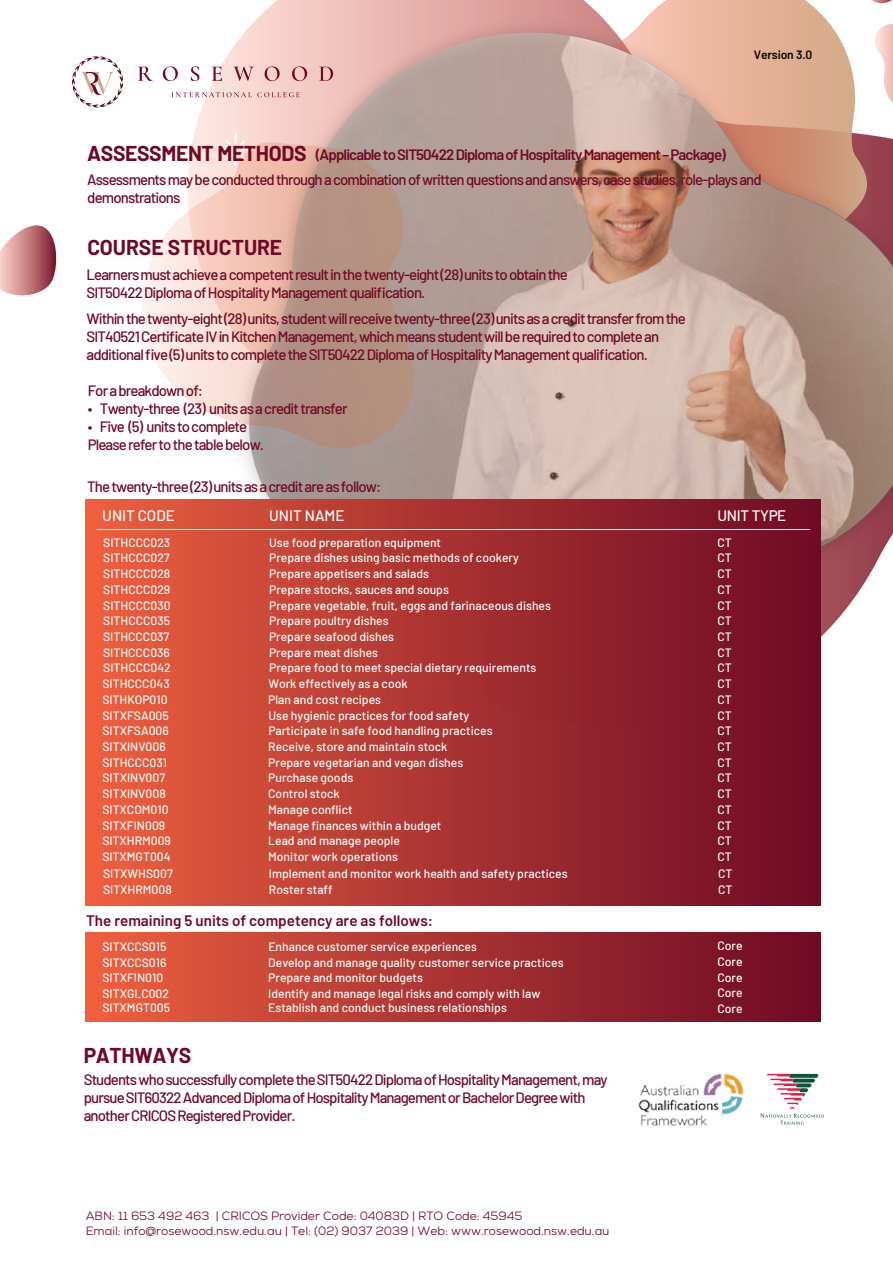
<style>
.page{position:relative;width:893px;height:1263px;background:#fff}
.page>*{position:absolute;margin:0;border:0;box-sizing:border-box;transform-origin:0 0}
.t1{font:700 21px "Barlow";letter-spacing:-.015em;color:#6e0925}
.t2{font:600 15.15px "Barlow";color:#6e0925}
.t3{font:500 15.15px "Barlow";color:#fff}
.t4{font:500 15.15px "Barlow";letter-spacing:-.02em;color:#fff}
.t5{font:500 15px/18px "Barlow";letter-spacing:-.06em;color:#6e0925}
.t6{font:600 15px "Barlow";letter-spacing:-.06em;color:#6e0925}
.t7{font:300 15px "Adobe Song Std";color:#6e0925}
.t8{font:500 12.15px/15.8px "Barlow";color:#fff}
.t9{font:12px/14.7px "Nexa";color:#6e0925}
.t10{font:600 12px "Barlow";letter-spacing:-.01em;color:#040503}
</style>
<div class="page">
<svg style="left:162px;top:0;width:697px;height:637px"></svg>
<svg style="left:549px;top:0;width:310px;height:10px"></svg>
<svg style="left:142px;top:142px;width:84px;height:306px"></svg>
<img style="left:226px;top:10px;width:647px;height:581px">
<svg style="left:247px;top:33px;width:646px;height:536px;background:#c2a296"></svg>
<svg style="left:873px;top:24px;width:20px;height:79px"></svg>
<svg style="left:0;top:225px;width:57px;height:71px"></svg>
<svg style="left:872px;top:0;width:20px;height:4px"></svg>
<svg style="left:138px;top:67px;width:15px;height:14px"></svg>
<svg style="left:163px;top:66px;width:15px;height:15px"></svg>
<svg style="left:191px;top:66px;width:8px;height:15px"></svg>
<svg style="left:212px;top:67px;width:10px;height:14px"></svg>
<svg style="left:233px;top:67px;width:21px;height:14px"></svg>
<svg style="left:265px;top:66px;width:15px;height:15px"></svg>
<svg style="left:292px;top:66px;width:15px;height:15px"></svg>
<svg style="left:319px;top:67px;width:14px;height:14px"></svg>
<svg style="left:171px;top:92px;width:129px;height:5px"></svg>
<svg style="left:72px;top:56px;width:51px;height:51px"></svg>
<svg style="left:219px;top:133px;width:34px;height:33px"></svg>
<img style="left:638px;top:1073px;width:106px;height:53px">
<svg style="left:766px;top:1074px;width:53px;height:34px"></svg>
<svg style="left:760px;top:1114px;width:64px;height:11px"></svg>
<div style="left:86px;top:933px;width:735px;height:88px;background:linear-gradient(to right,#ec5f3f,#6a0925)"></div>
<div style="left:86px;top:499px;width:735px;height:407px;background:linear-gradient(to right,#ec5e3e,#6a0825)"></div>
<hr style="left:96px;top:529px;width:714px;height:1px;background:#fff">
<p class="t10" style="left:754px;top:46px;width:60px">Version 3.0</p>
<h1 class="t1" style="left:87px;top:138px;width:221px">ASSESSMENT METHODS</h1>
<p class="t5" style="left:87px;top:170px;width:676px">Assessments may beconducted through a combinationof writtenquestions andanswers, case studies, role-plays and demonstrations</p>
<p class="t7" style="left:176px;top:230px;width:5px">.</p>
<p class="t6" style="left:316px;top:143px;width:412px">(Applicable to SIT50422 Diploma ofHospitality Management – Package)</p>
<h1 class="t1" style="left:87px;top:232px;width:196px">COURSE STRUCTURE</h1>
<p class="t5" style="left:86px;top:264px;width:483px">Learners must achieve a competent result in the twenty-eight (28) units to obtain the<br>SIT50422 Diploma of Hospitality Management qualification.</p>
<p class="t5" style="left:86px;top:308px;width:601px">Within the twenty-eight (28) units, student will receive twenty-three (23) units as a credit transfer from the<br>SIT40521 Certificate IV in Kitchen Management, which means student will be required to complete an additional five (5) units to complete the SIT50422 Diploma of Hospitality Management qualification.</p>
<p class="t5" style="left:88px;top:380px;width:117px">For a breakdown of:</p>
<p class="t5" style="left:88px;top:398px;width:261px">• Twenty-three (23) unitsasa credit transfer</p>
<p class="t5" style="left:88px;top:416px;width:178px">• Five (5) units to complete<br>Please refer to the table below.</p>
<p class="t5" style="left:87px;top:477px;width:296px">The twenty-three (23) units as a credit are as follow:</p>
<p class="t3" style="left:102px;top:505px;width:74px">UNIT CODE</p>
<p class="t3" style="left:269px;top:505px;width:77px">UNIT NAME</p>
<p class="t4" style="left:717px;top:505px;width:70px">UNIT TYPE</p>
<p class="t8" style="left:103px;top:533px;width:69px">SITHCCC023</p>
<p class="t8" style="left:269px;top:533px;width:173px">Use food preparation equipment</p>
<p class="t8" style="left:717px;top:533px;width:16px">CT</p>
<p class="t8" style="left:103px;top:549px;width:68px">SITHCCC027</p>
<p class="t8" style="left:269px;top:549px;width:251px">Prepare dishes using basic methods of cookery</p>
<p class="t8" style="left:103px;top:565px;width:69px">SITHCCC028</p>
<p class="t8" style="left:269px;top:565px;width:161px">Prepare appetisers and salads</p>
<p class="t8" style="left:717px;top:565px;width:16px">CT</p>
<p class="t8" style="left:103px;top:581px;width:69px">SITHCCC029</p>
<p class="t8" style="left:269px;top:581px;width:181px">Prepare stocks, sauces and soups</p>
<p class="t8" style="left:717px;top:581px;width:16px">CT</p>
<p class="t8" style="left:103px;top:596px;width:69px">SITHCCC030</p>
<p class="t8" style="left:269px;top:596px;width:283px">Prepare vegetable, fruit, eggs and farinaceous dishes</p>
<p class="t8" style="left:717px;top:596px;width:16px">CT</p>
<p class="t8" style="left:103px;top:612px;width:68px">SITHCCC035</p>
<p class="t8" style="left:269px;top:612px;width:121px">Prepare poultry dishes</p>
<p class="t8" style="left:717px;top:612px;width:16px">CT<br>CT</p>
<p class="t8" style="left:103px;top:659px;width:69px">SITHCCC042</p>
<p class="t8" style="left:269px;top:659px;width:269px">Prepare food to meet special dietary requirements</p>
<p class="t8" style="left:102px;top:675px;width:69px">SITHCCC043</p>
<p class="t8" style="left:268px;top:675px;width:141px">Work effectively as a cook</p>
<p class="t8" style="left:717px;top:675px;width:16px">CT<br>CT</p>
<p class="t8" style="left:102px;top:706px;width:68px">SITXFSA005</p>
<p class="t8" style="left:268px;top:706px;width:202px">Use hygienic practices for food safety</p>
<p class="t8" style="left:102px;top:722px;width:68px">SITXFSA006</p>
<p class="t8" style="left:268px;top:722px;width:226px">Participate in safe food handling practices</p>
<p class="t8" style="left:717px;top:722px;width:16px">CT</p>
<p class="t8" style="left:102px;top:738px;width:65px">SITXINV006</p>
<p class="t8" style="left:268px;top:738px;width:181px">Receive, store and maintain stock</p>
<p class="t8" style="left:717px;top:738px;width:16px">CT</p>
<p class="t8" style="left:102px;top:753px;width:66px">SITHCCC031</p>
<p class="t8" style="left:268px;top:753px;width:196px">Prepare vegetarian and vegan dishes</p>
<p class="t8" style="left:717px;top:753px;width:16px">CT</p>
<p class="t8" style="left:102px;top:769px;width:64px">SITXINV007</p>
<p class="t8" style="left:268px;top:769px;width:86px">Purchase goods</p>
<p class="t8" style="left:717px;top:769px;width:16px">CT</p>
<p class="t8" style="left:102px;top:785px;width:65px">SITXINV008</p>
<p class="t8" style="left:268px;top:785px;width:73px">Control stock</p>
<p class="t8" style="left:717px;top:785px;width:16px">CT</p>
<p class="t8" style="left:102px;top:801px;width:68px">SITXCOM010</p>
<p class="t8" style="left:268px;top:801px;width:86px">Manage conflict</p>
<p class="t8" style="left:717px;top:801px;width:16px">CT</p>
<p class="t8" style="left:102px;top:816px;width:64px">SITXFIN009</p>
<p class="t8" style="left:268px;top:816px;width:175px">Manage finances within a budget</p>
<p class="t8" style="left:717px;top:816px;width:16px">CT</p>
<p class="t8" style="left:102px;top:832px;width:70px">SITXHRM009</p>
<p class="t8" style="left:268px;top:832px;width:133px">Lead and manage people</p>
<p class="t8" style="left:717px;top:832px;width:16px">CT</p>
<p class="t8" style="left:102px;top:848px;width:70px">SITXMGT004</p>
<p class="t8" style="left:268px;top:848px;width:131px">Monitor work operations</p>
<p class="t8" style="left:717px;top:848px;width:16px">CT</p>
<p class="t8" style="left:103px;top:865px;width:71px">SITXWHS007</p>
<p class="t8" style="left:269px;top:865px;width:300px">Implement and monitor work health and safety practices</p>
<p class="t8" style="left:718px;top:865px;width:16px">CT</p>
<p class="t8" style="left:103px;top:881px;width:70px">SITXHRM008</p>
<p class="t8" style="left:269px;top:881px;width:65px">Roster staff</p>
<p class="t8" style="left:718px;top:881px;width:16px">CT</p>
<p class="t8" style="left:717px;top:549px;width:16px">CT</p>
<p class="t8" style="left:103px;top:628px;width:68px">SITHCCC037</p>
<p class="t8" style="left:269px;top:628px;width:127px">Prepare seafood dishes</p>
<p class="t8" style="left:103px;top:643px;width:68px">SITHCCC036</p>
<p class="t8" style="left:269px;top:643px;width:111px">Prepare meat dishes</p>
<p class="t8" style="left:717px;top:643px;width:16px">CT<br>CT</p>
<p class="t8" style="left:102px;top:691px;width:67px">SITHKOP010</p>
<p class="t8" style="left:268px;top:691px;width:114px">Plan and cost recipes</p>
<p class="t8" style="left:717px;top:706px;width:16px">CT</p>
<p class="t2" style="left:86px;top:909px;width:349px">The remaining 5 units of competency are as follows:</p>
<p class="t8" style="left:102px;top:937px;width:65px">SITXCCS015</p>
<p class="t8" style="left:268px;top:937px;width:210px">Enhance customer service experiences</p>
<p class="t8" style="left:717px;top:937px;width:27px">Core</p>
<p class="t8" style="left:102px;top:953px;width:65px">SITXCCS016</p>
<p class="t8" style="left:268px;top:953px;width:297px">Develop and manage quality customer service practices</p>
<p class="t8" style="left:717px;top:953px;width:27px">Core</p>
<p class="t8" style="left:102px;top:969px;width:62px">SITXFIN010</p>
<p class="t8" style="left:268px;top:969px;width:156px">Prepare and monitor budgets</p>
<p class="t8" style="left:717px;top:968px;width:27px">Core</p>
<p class="t8" style="left:102px;top:985px;width:68px">SITXGLC002</p>
<p class="t8" style="left:268px;top:985px;width:274px">Identify and manage legal risks and comply with law</p>
<p class="t8" style="left:717px;top:984px;width:27px">Core</p>
<p class="t8" style="left:102px;top:999px;width:69px">SITXMGT005</p>
<p class="t8" style="left:268px;top:999px;width:240px">Establish and conduct business relationships</p>
<p class="t8" style="left:717px;top:1000px;width:27px">Core</p>
<h1 class="t1" style="left:84px;top:1039px;width:109px">PATHWAYS</h1>
<p class="t5" style="left:84px;top:1069px;width:526px">Students who successfully complete the SIT50422 Diploma of Hospitality Management, may pursue SIT60322 Advanced Diploma of Hospitality Management or Bachelor Degree with another CRICOS Registered Provider.</p>
<p class="t9" style="left:86px;top:1209px;width:525px">ABN: 11 653 492 463 | CRICOS Provider Code: 04083D | RTO Code: 45945<br>Email: info@rosewood.nsw.edu.au | Tel: (02) 9037 2039 | Web: www.rosewood.nsw.edu.au</p>
</div>
